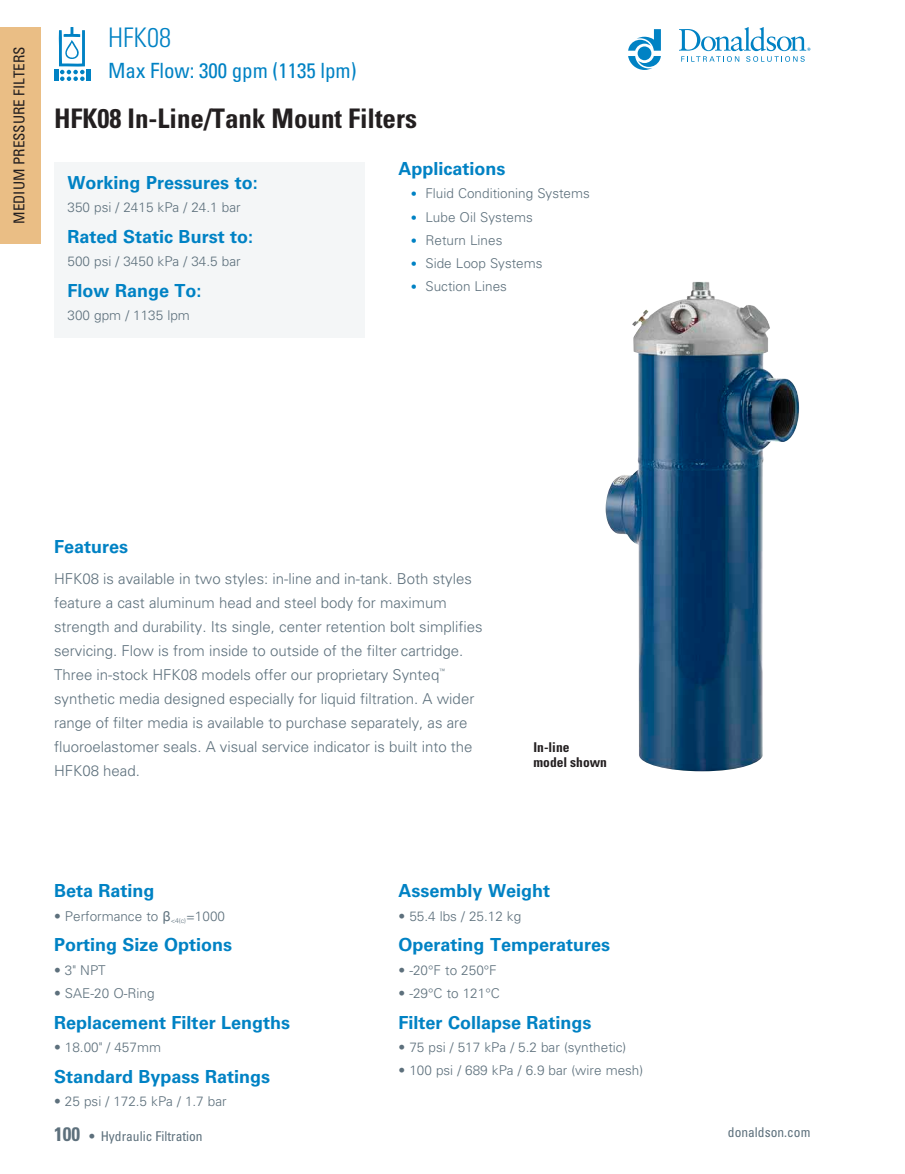
<style>
.page{position:relative;width:905px;height:1174px;background:#fff}
.page>*{position:absolute;margin:0;border:0;box-sizing:border-box;transform-origin:0 0}
.t1{font:700 condensed 27px "Univers LT Std";color:#231f20}
.t2{font:300 condensed 27px "Univers LT Std";color:#0082c4}
.t3{font:condensed 21px "Univers LT Std";color:#0082c4}
.t4{font:700 18px "Univers LT Std";color:#0082c4}
.t5{font:300 15px/24px "Univers LT Std";color:#5d707c}
.t6{font:condensed 15px "Univers LT Std";color:#231f20}
.t7{font:300 13.5px "Univers LT Std";color:#5d707c}
.t8{font:condensed 13.5px "Univers LT Std";color:#5d707c}
.t9{font:700 condensed 13.5px/15px "Univers LT Std";color:#231f20}
.t10{font:300 6px "Univers LT Std";color:#5d707c}
.s1{font-weight:700;font-size:12px;color:#0082c4}
.s2{font-family:"Helvetica";font-weight:400}
.s3{font-weight:700;font-size:19.5px}
.s4{font-weight:700}
</style>
<div class="page">
<div style="left:0;top:27px;width:40px;height:216px;background:#eabe85"></div>
<svg style="left:628px;top:29px;width:33px;height:41px"></svg>
<svg style="left:679px;top:27px;width:131px;height:35px"></svg>
<svg style="left:59px;top:27px;width:26px;height:54px"></svg>
<hr style="left:87px;top:70px;width:4px;height:11px;background:#0082c4">
<hr style="left:54px;top:70px;width:4px;height:11px;background:#0082c4">
<img style="left:605px;top:282px;width:195px;height:489px">
<div style="left:54px;top:162px;width:310px;height:176px;background:#f4f6f7"></div>
<p class="t6" style="left:10px;top:224px;width:179px;rotate:-90deg">MEDIUM PRESSURE FILTERS</p>
<h1 class="t2" style="left:108px;top:21px;width:64px">HFK08</h1>
<h2 class="t3" style="left:108px;top:57px;width:250px">Max Flow: 300 gpm (1135 lpm)</h2>
<h1 class="t1" style="left:54px;top:101px;width:364px">HFK08 In-Line/Tank Mount Filters</h1>
<p class="t4" style="left:68px;top:172px;width:192px">Working Pressures to:</p>
<p class="t7" style="left:68px;top:199px;width:174px">350 psi / 2415 kPa / 24.1 bar</p>
<p class="t4" style="left:68px;top:226px;width:187px">Rated Static Burst to:</p>
<p class="t7" style="left:68px;top:253px;width:174px">500 psi / 3450 kPa / 34.5 bar</p>
<p class="t4" style="left:68px;top:280px;width:136px">Flow Range To:</p>
<p class="t7" style="left:68px;top:307px;width:124px">300 gpm / 1135 lpm</p>
<p class="t4" style="left:398px;top:158px;width:109px">Applications</p>
<p class="t7" style="left:412px;top:185px;width:179px"><span class="s1">•</span> Fluid Conditioning Systems</p>
<p class="t7" style="left:412px;top:209px;width:122px"><span class="s1">•</span> Lube Oil Systems</p>
<p class="t7" style="left:412px;top:232px;width:92px"><span class="s1">•</span> Return Lines</p>
<p class="t7" style="left:412px;top:255px;width:132px"><span class="s1">•</span> Side Loop Systems</p>
<p class="t7" style="left:412px;top:278px;width:96px"><span class="s1">•</span> Suction Lines</p>
<p class="t4" style="left:54px;top:536px;width:76px">Features</p>
<p class="t5" style="left:54px;top:566px;width:430px">HFK08 is available in two styles: in-line and in-tank. Both styles feature a cast aluminum head and steel body for maximum strength and durability. Its single, center retention bolt simplifies servicing. Flow is from inside to outside of the filter cartridge.<br>Three in-stock HFK08 models offer our proprietary Synteq</p>
<p class="t10" style="left:439px;top:668px;width:7px">™</p>
<p class="t5" style="left:54px;top:686px;width:422px">synthetic media designed especially for liquid filtration. A wider range of filter media is available to purchase separately, as are fluoroelastomer seals. A visual service indicator is built into the HFK08 head.</p>
<p class="t9" style="left:533px;top:740px;width:75px">In-line<br>model shown</p>
<p class="t4" style="left:54px;top:880px;width:102px">Beta Rating</p>
<p class="t7" style="left:54px;top:908px;width:172px">• Performance to <span class="s2">β</span><sub>&lt;4(c)</sub>=1000</p>
<p class="t4" style="left:54px;top:934px;width:180px">Porting Size Options</p>
<p class="t7" style="left:54px;top:962px;width:53px">• 3" NPT</p>
<p class="t7" style="left:54px;top:985px;width:102px">• SAE-20 O-Ring</p>
<p class="t4" style="left:54px;top:1012px;width:238px">Replacement Filter Lengths</p>
<p class="t7" style="left:54px;top:1039px;width:108px">• 18.00" / 457mm</p>
<p class="t4" style="left:54px;top:1066px;width:218px">Standard Bypass Ratings</p>
<p class="t7" style="left:54px;top:1093px;width:174px">• 25 psi / 172.5 kPa / 1.7 bar</p>
<p class="t8" style="left:54px;top:1128px;width:150px"><span class="s3">100</span> <span class="s4">•</span> Hydraulic Filtration</p>
<p class="t4" style="left:398px;top:880px;width:153px">Assembly Weight</p>
<p class="t7" style="left:398px;top:908px;width:124px">• 55.4 lbs / 25.12 kg</p>
<p class="t4" style="left:398px;top:934px;width:213px">Operating Temperatures</p>
<p class="t7" style="left:398px;top:962px;width:100px">• -20°F to 250°F</p>
<p class="t7" style="left:398px;top:985px;width:103px">• -29°C to 121°C</p>
<p class="t4" style="left:398px;top:1012px;width:195px">Filter Collapse Ratings</p>
<p class="t7" style="left:398px;top:1039px;width:229px">• 75 psi / 517 kPa / 5.2 bar (synthetic)</p>
<p class="t7" style="left:398px;top:1062px;width:246px">• 100 psi / 689 kPa / 6.9 bar (wire mesh)</p>
<p class="t8" style="left:728px;top:1124px;width:84px">donaldson.com</p>
</div>
